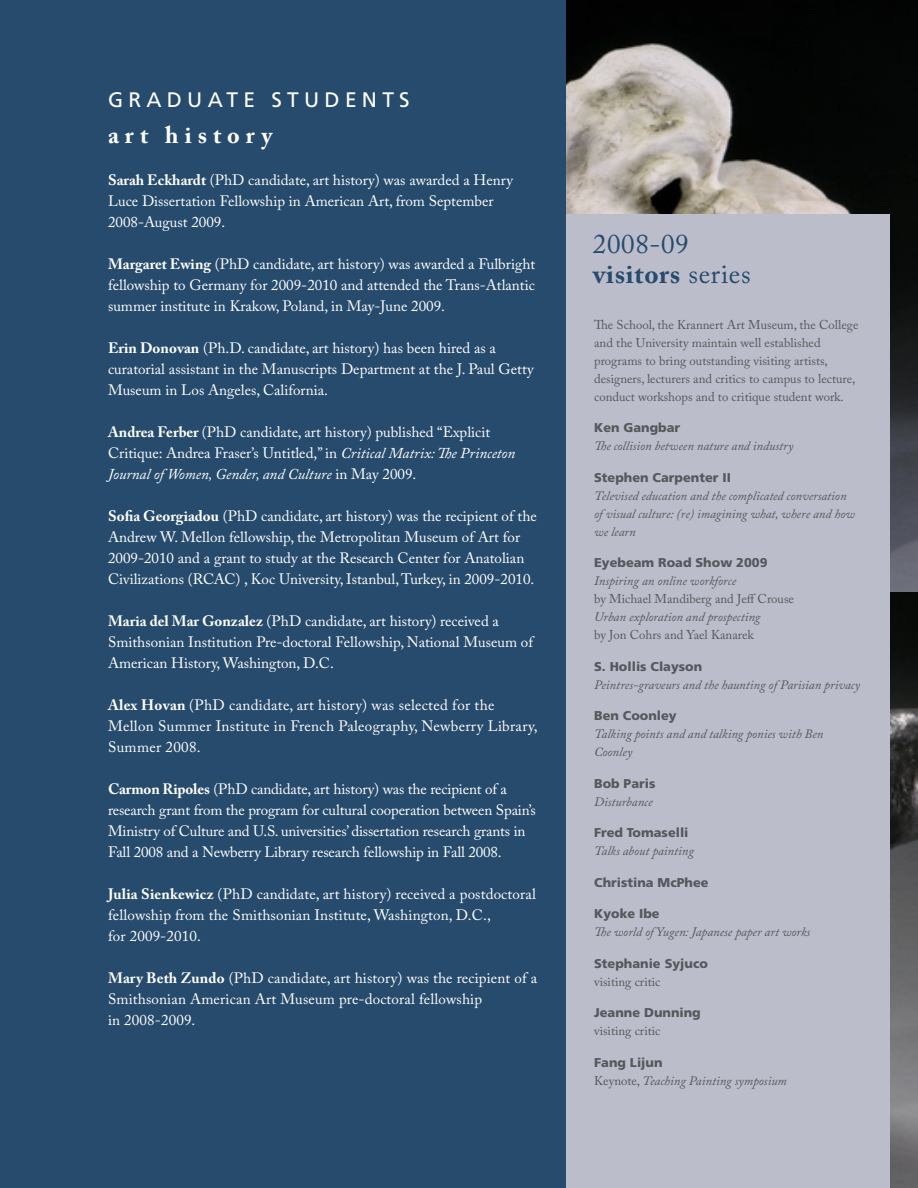
<style>
.page{position:relative;width:918px;height:1188px;background:#fff}
.page>*{position:absolute;margin:0;border:0;box-sizing:border-box;transform-origin:0 0}
.t1{font:27px/30px "Adobe Caslon Pro";letter-spacing:.025em;color:#274b6d}
.t2{font:700 24px "Adobe Caslon Pro";letter-spacing:.25em;color:#fff}
.t3{font:21px "Frutiger LT Std";letter-spacing:.25em;color:#fff}
.t4{font:15px/21px "Adobe Caslon Pro";color:#fff}
.t5{font:15px/21px "Adobe Caslon Pro";letter-spacing:.02em;color:#fff}
.t6{font:italic 12.75px/18px "Adobe Caslon Pro";color:#57585a}
.t7{font:12.75px/18px "Adobe Caslon Pro";color:#57585a}
.t8{font:900 12.75px/18px "Frutiger LT Std";color:#57585a}
.s1{font-weight:700}
.s2{font-style:italic}
.s3{font-family:"Frutiger LT Std";font-weight:900;font-style:normal}
.s4{font-style:normal}
.s5{font-family:"Adobe Caslon Pro";font-weight:400}
.s6{font-family:"Frutiger LT Std";font-weight:900}
</style>
<div class="page">
<img style="left:566px;top:0;width:352px;height:592px">
<img style="left:889px;top:592px;width:29px;height:596px">
<div style="left:566px;top:215px;width:323px;height:973px;background:#bbbdcb"></div>
<div style="left:0;top:0;width:566px;height:1188px;background:#274b6d"></div>
<p class="t3" style="left:108px;top:87px;width:303px">GRADU ATE STU DEN TS</p>
<p class="t2" style="left:108px;top:120px;width:166px">art history</p>
<p class="t4" style="left:108px;top:169px;width:407px"><span class="s1">Sarah Eckhardt</span> (PhD candidate, art history) was awarded a Henry<br>Luce Dissertation Fellowship in American Art, from September<br>2008-August 2009.</p>
<p class="t4" style="left:108px;top:253px;width:429px;text-align:justify"><span class="s1">Margaret Ewing</span> (PhD candidate, art history) was awarded a Fulbright fellowship to Germany for 2009-2010 and attended the Trans-Atlantic summer institute in Krakow, Poland, in May-June 2009.</p>
<p class="t4" style="left:108px;top:337px;width:428px"><span class="s1">Erin Donovan</span> (Ph.D. candidate, art history) has been hired as a curatorial assistant in the Manuscripts Department at the J. Paul Getty<br>Museum in Los Angeles, California.</p>
<p class="t4" style="left:108px;top:421px;width:409px"><span class="s1">Andrea Ferber</span> (PhD candidate, art history) published “Explicit<br>Critique: Andrea Fraser’s Untitled,” in <span class="s2">Critical Matrix: The Princeton<br>Journal of Women, Gender, and Culture</span> in May 2009.</p>
<p class="t4" style="left:108px;top:505px;width:430px"><span class="s1">Sofia Georgiadou</span> (PhD candidate, art history) was the recipient of the Andrew W. Mellon fellowship, the Metropolitan Museum of Art for 2009-2010 and a grant to study at the Research Center for Anatolian Civilizations (RCAC) , Koc University, Istanbul, Turkey, in 2009-2010.</p>
<p class="t4" style="left:108px;top:610px;width:428px"><span class="s1">Maria del Mar Gonzalez</span> (PhD candidate, art history) received a<br>Smithsonian Institution Pre-doctoral Fellowship, National Museum of<br>American History, Washington, D.C.</p>
<p class="t5" style="left:108px;top:694px;width:431px"><span class="s1">Alex Hovan</span> (PhD candidate, art history) was selected for the<br>Mellon Summer Institute in French Paleography, Newberry Library,<br>Summer 2008.</p>
<p class="t4" style="left:108px;top:778px;width:429px"><span class="s1">Carmon Ripoles</span> (PhD candidate, art history) was the recipient of a research grant from the program for cultural cooperation between Spain’s Ministry of Culture and U.S. universities’ dissertation research grants in Fall 2008 and a Newberry Library research fellowship in Fall 2008.</p>
<p class="t4" style="left:108px;top:883px;width:429px"><span class="s1">Julia Sienkewicz</span> (PhD candidate, art history) received a postdoctoral fellowship from the Smithsonian Institute, Washington, D.C.,<br>for 2009-2010.</p>
<p class="t4" style="left:108px;top:967px;width:431px"><span class="s1">Mary Beth Zundo</span> (PhD candidate, art history) was the recipient of a<br>Smithsonian American Art Museum pre-doctoral fellowship<br>in 2008-2009.</p>
<p class="t1" style="left:593px;top:228px;width:159px">2008-09 <span class="s1">visitors</span> series</p>
<p class="t7" style="left:594px;top:315px;width:266px">The School, the Krannert Art Museum, the College and the University maintain well established programs to bring outstanding visiting artists, designers, lecturers and critics to campus to lecture, conduct workshops and to critique student work.</p>
<p class="t6" style="left:594px;top:419px;width:201px"><span class="s3">Ken Gangbar<br></span>The collision between nature and industry</p>
<p class="t6" style="left:594px;top:468px;width:262px"><span class="s3">Stephen Carpenter II<br></span>Televised education and the complicated conversation of visual culture: (re) imagining what, where and how we learn</p>
<p class="t6" style="left:594px;top:554px;width:201px"><span class="s3">Eyebeam Road Show 2009<br></span>Inspiring an online workforce<br><span class="s4">by Michael Mandiberg and Jeff Crouse<br></span>Urban exploration and prospecting<br><span class="s4">by Jon Cohrs and Yael Kanarek</span></p>
<p class="t6" style="left:594px;top:657px;width:267px"><span class="s3">S. Hollis Clayson<br></span>Peintres-graveurs and the haunting of Parisian privacy</p>
<p class="t6" style="left:594px;top:707px;width:231px"><span class="s3">Ben Coonley<br></span>Talking points and and talking ponies with Ben<br>Coonley</p>
<p class="t6" style="left:594px;top:774px;width:63px"><span class="s3">Bob Paris<br></span>Disturbance</p>
<p class="t6" style="left:594px;top:824px;width:101px"><span class="s3">Fred Tomaselli<br></span>Talks about painting</p>
<p class="t8" style="left:594px;top:873px;width:116px">Christina McPhee</p>
<p class="t6" style="left:594px;top:905px;width:218px"><span class="s3">Kyoke Ibe<br></span>The world of Yugen: Japanese paper art works</p>
<p class="t8" style="left:594px;top:954px;width:115px">Stephanie Syjuco <span class="s5">visiting critic</span></p>
<p class="t7" style="left:594px;top:1004px;width:108px"><span class="s6">Jeanne Dunning </span>visiting critic</p>
<p class="t6" style="left:594px;top:1053px;width:194px"><span class="s3">Fang Lijun<br></span><span class="s4">Keynote,</span> Teaching Painting symposium</p>
</div>
